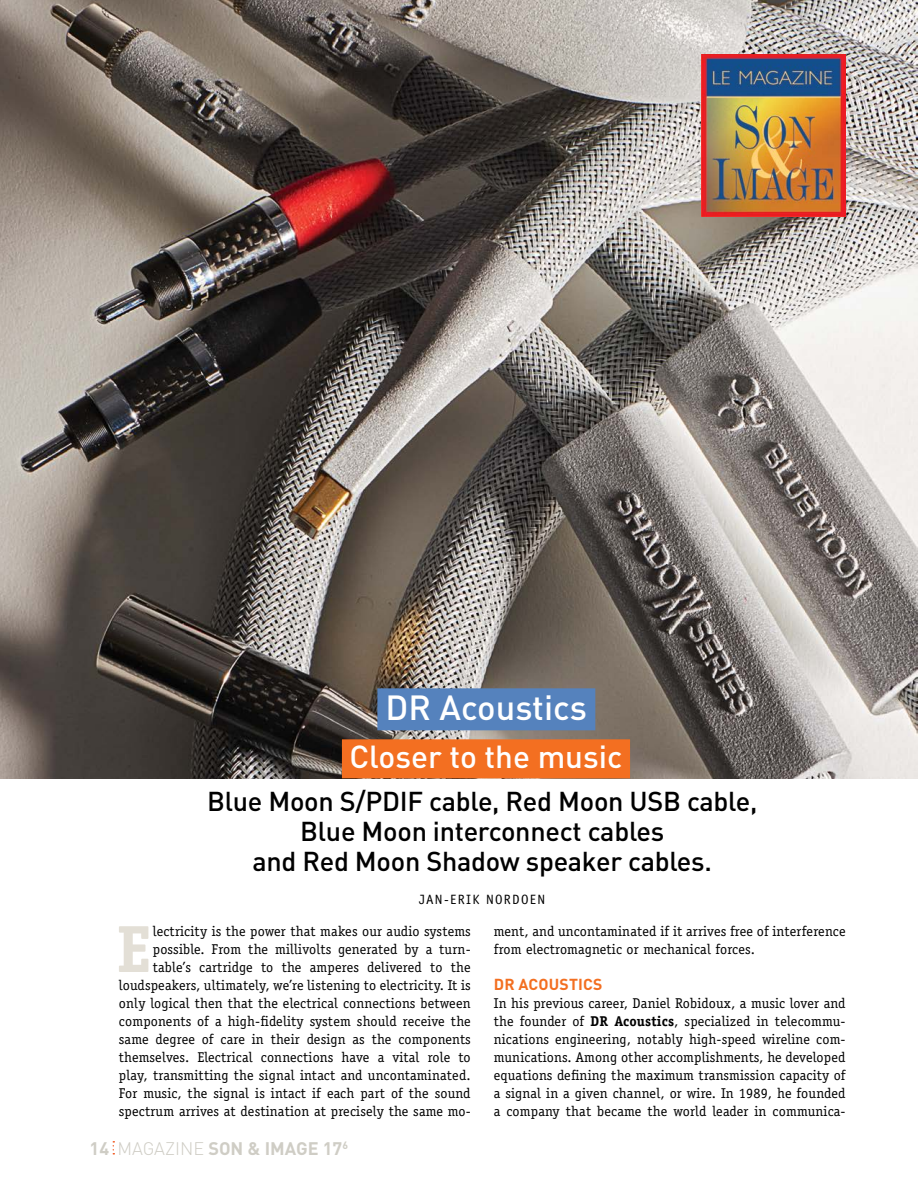
<style>
.page{position:relative;width:918px;height:1188px;background:#fff}
.page>*{position:absolute;margin:0;border:0;box-sizing:border-box;transform-origin:0 0}
.t1{font:700 66.75px "Officina Serif";color:#e3dfd6}
.t2{font:500 34.5px "DIN";color:#fff}
.t3{font:500 31.5px "DIN";color:#fff}
.t4{font:500 27px/30px "DIN";letter-spacing:-.01em;color:#000;text-align:center}
.t5{font:700 18px "DIN";color:#cfcdc5}
.t6{font:700 15.75px "DIN";letter-spacing:.01em;color:#f36f21}
.t7{font:14.25px/18px "Officina Serif";letter-spacing:.01em;color:#000;text-align:right}
.t8{font:13.5px "Officina Sans";letter-spacing:.1em;color:#000}
.s1{font-weight:700}
.s2{font-weight:300}
</style>
<div class="page">
<img style="left:0;top:0;width:918px;height:778px">
<img style="left:702px;top:54px;width:144px;height:163px">
<div style="left:377px;top:688px;width:218px;height:42px;background:#5582bd"></div>
<div style="left:342px;top:739px;width:288px;height:39px;background:#f36f21"></div>
<p class="t5" style="left:90px;top:1140px;width:21px">14</p>
<h2 class="t2" style="left:386px;top:693px;width:203px">DR Acoustics</h2>
<h3 class="t3" style="left:349px;top:743px;width:275px">Closer to the music</h3>
<h3 class="t4" style="left:207px;top:789px;width:552px">Blue Moon S/PDIF cable, Red Moon USB cable,<br>Blue Moon interconnect cables<br>and Red Moon Shadow speaker cables.</h3>
<p class="t8" style="left:419px;top:891px;width:128px">JAN-ERIK NORDOEN</p>
<p class="t7" style="left:119px;top:923px;width:353px">lectricity is the power that makes our audio systems possible. From the millivolts generated by a turn&shy;table’s cartridge to the amperes delivered to the loudspeakers, ultimately, we’re listening to electricity. It is only logical then that the electrical connections between components of a high-fidelity system should receive the same degree of care in their design as the components themselves. Electrical connections have a vital role to play, transmitting the signal intact and uncontaminated.<br>For music, the signal is intact if each part of the sound spectrum arrives at destination at precisely the same mo-</p>
<p class="t7" style="left:494px;top:923px;width:353px;text-align:left">ment, and uncontaminated if it arrives free of interference from electromagnetic or mechanical forces.</p>
<h1 class="t1" style="left:116px;top:910px;width:37px">E</h1>
<p class="t6" style="left:494px;top:977px;width:110px">DR ACOUSTICS</p>
<p class="t7" style="left:494px;top:995px;width:353px;text-align:justify">In his previous career, Daniel Robidoux, a music lover and the founder of <span class="s1">DR Acoustics</span>, specialized in telecommu&shy;nications engineering, notably high-speed wireline com&shy;munications. Among other accomplishments, he developed equations defining the maximum transmission capacity of a signal in a given channel, or wire. In 1989, he founded a company that became the world leader in communica-</p>
<p class="t5" style="left:117px;top:1140px;width:232px"><span class="s2">MAGAZINE</span> SON &amp; IMAGE 17<sup>6</sup></p>
</div>
